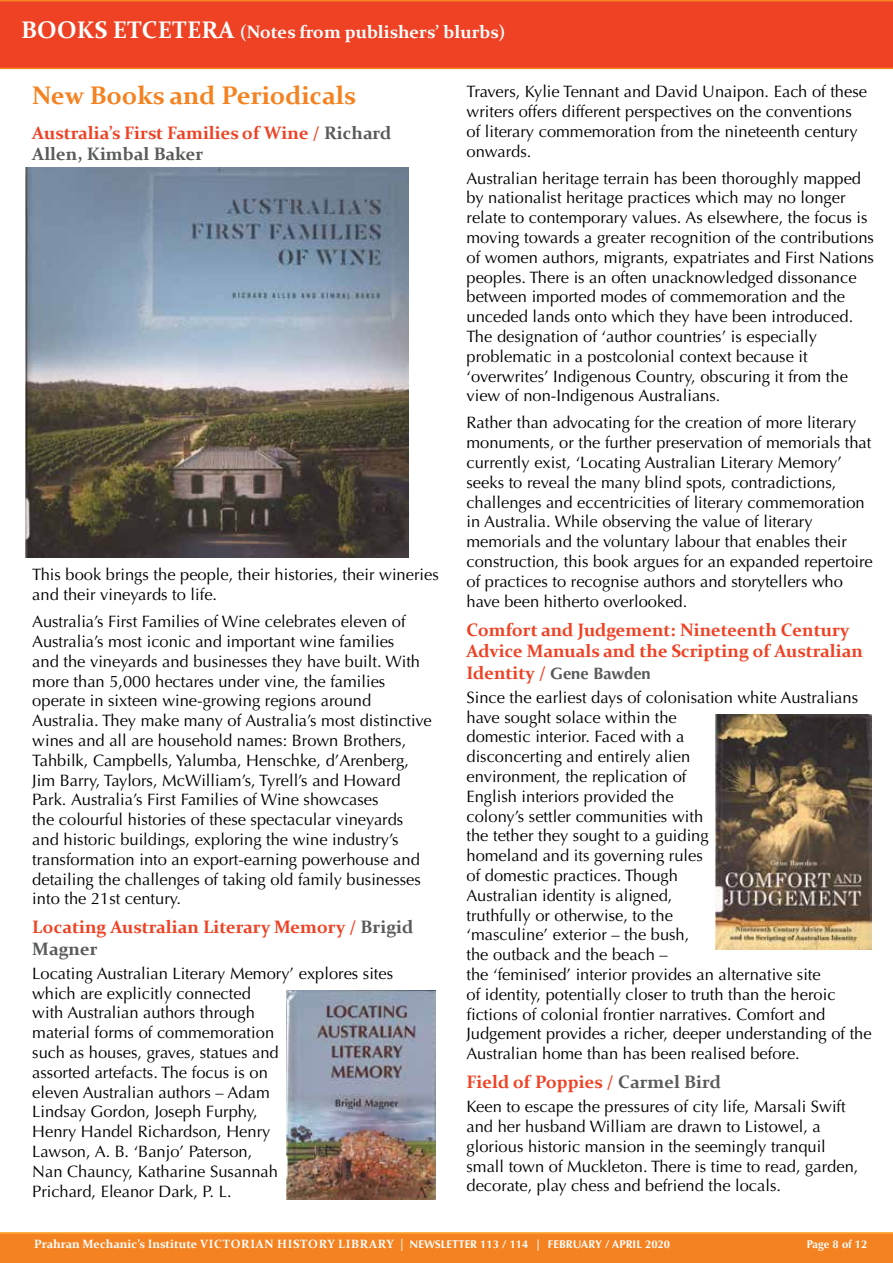
<style>
.page{position:relative;width:893px;height:1263px;background:#fff}
.page>*{position:absolute;margin:0;border:0;box-sizing:border-box;transform-origin:0 0}
.t1{font:700 25.5px "Constantia";color:#f58220}
.t2{font:700 18px/21.6px "Constantia";color:#ef4123}
.t3{font:700 18px "Constantia";color:#fff}
.t4{font:16.5px/19.8px "Optima LT Std";color:#000}
.t5{font:700 12px "Constantia";color:#fff}
.t6{font:700 11.25px "Optima LT Std";color:#fff}
.s1{font-size:24px}
.s2{color:#585a5c}
.s3{font-family:"Constantia";font-weight:700;font-size:18px;color:#ef4123}
.s4{font-weight:700;color:#585a5c}
.s5{font-family:"Optima LT Std";font-size:11.25px}
</style>
<div class="page">
<div style="left:0;top:1232px;width:893px;height:31px;background:#f58220"></div>
<div style="left:0;top:0;width:893px;height:69px;background:#ef4123"></div>
<img style="left:26px;top:168px;width:382px;height:389px">
<img style="left:287px;top:991px;width:149px;height:208px">
<img style="left:716px;top:714px;width:156px;height:235px">
<p class="t3" style="left:21px;top:20px;width:486px"><span class="s1">BOOKS ETCETERA</span> (Notes from publishers’ blurbs)</p>
<h1 class="t1" style="left:32px;top:78px;width:325px">New Books and Periodicals</h1>
<p class="t2" style="left:32px;top:121px;width:360px">Australia’s First Families of Wine / <span class="s2">Richard<br>Allen, Kimbal Baker</span></p>
<p class="t4" style="left:32px;top:565px;width:408px">This book brings the people, their histories, their wineries and their vineyards to life.</p>
<p class="t4" style="left:32px;top:612px;width:401px">Australia’s First Families of Wine celebrates eleven of Australia’s most iconic and important wine families<br>and the vineyards and businesses they have built. With more than 5,000 hectares under vine, the families operate in sixteen wine-growing regions around Australia. They make many of Australia’s most distinctive wines and all are household names: Brown Brothers, Tahbilk, Campbells, Yalumba, Henschke, d’Arenberg, Jim Barry, Taylors, McWilliam’s, Tyrell’s and Howard Park. Australia’s First Families of Wine showcases<br>the colourful histories of these spectacular vineyards and historic buildings, exploring the wine industry’s transformation into an export-earning powerhouse and detailing the challenges of taking old family businesses into the 21st century.</p>
<p class="t2" style="left:32px;top:915px;width:382px">Locating Australian Literary Memory / <span class="s2">Brigid<br>Magner</span></p>
<p class="t4" style="left:32px;top:963px;width:362px">Locating Australian Literary Memory’ explores sites which are explicitly connected<br>with Australian authors through<br>material forms of commemoration<br>such as houses, graves, statues and<br>assorted artefacts. The focus is on<br>eleven Australian authors – Adam<br>Lindsay Gordon, Joseph Furphy,<br>Henry Handel Richardson, Henry<br>Lawson, A. B. ‘Banjo’ Paterson,<br>Nan Chauncy, Katharine Susannah<br>Prichard, Eleanor Dark, P. L.</p>
<p class="t4" style="left:467px;top:82px;width:402px">Travers, Kylie Tennant and David Unaipon. Each of these writers offers different perspectives on the conventions of literary commemoration from the nineteenth century onwards.</p>
<p class="t4" style="left:467px;top:168px;width:409px">Australian heritage terrain has been thoroughly mapped by nationalist heritage practices which may no longer relate to contemporary values. As elsewhere, the focus is moving towards a greater recognition of the contributions of women authors, migrants, expatriates and First Nations peoples. There is an often unacknowledged dissonance between imported modes of commemoration and the unceded lands onto which they have been introduced.<br>The designation of ‘author countries’ is especially problematic in a postcolonial context because it ‘overwrites’ Indigenous Country, obscuring it from the view of non-Indigenous Australians.</p>
<p class="t4" style="left:467px;top:413px;width:408px">Rather than advocating for the creation of more literary monuments, or the further preservation of memorials that currently exist, ‘Locating Australian Literary Memory’ seeks to reveal the many blind spots, contradictions, challenges and eccentricities of literary commemoration in Australia. While observing the value of literary memorials and the voluntary labour that enables their construction, this book argues for an expanded repertoire of practices to recognise authors and storytellers who have been hitherto overlooked.</p>
<p class="t2" style="left:467px;top:618px;width:398px">Comfort and Judgement: Nineteenth Century<br>Advice Manuals and the Scripting of Australian</p>
<p class="t4" style="left:467px;top:661px;width:393px;line-height:24px"><span class="s3">Identity /</span> <span class="s4">Gene Bawden<br></span>Since the earliest days of colonisation white Australians</p>
<p class="t4" style="left:467px;top:707px;width:407px">have sought solace within the<br>domestic interior. Faced with a<br>disconcerting and entirely alien<br>environment, the replication of<br>English interiors provided the<br>colony’s settler communities with<br>the tether they sought to a guiding<br>homeland and its governing rules<br>of domestic practices. Though<br>Australian identity is aligned,<br>truthfully or otherwise, to the<br>‘masculine’ exterior – the bush,<br>the outback and the beach –<br>the ‘feminised’ interior provides an alternative site<br>of identity, potentially closer to truth than the heroic fictions of colonial frontier narratives. Comfort and Judgement provides a richer, deeper understanding of the Australian home than has been realised before.</p>
<p class="t2" style="left:467px;top:1070px;width:256px">Field of Poppies / <span class="s2">Carmel Bird</span></p>
<p class="t4" style="left:467px;top:1097px;width:393px">Keen to escape the pressures of city life, Marsali Swift and her husband William are drawn to Listowel, a glorious historic mansion in the seemingly tranquil small town of Muckleton. There is time to read, garden, decorate, play chess and befriend the locals.</p>
<p class="t5" style="left:34px;top:1235px;width:638px">Prahran Mechanic’s Institute VICTORIAN HISTORY LIBRARY | <span class="s5">NEWSLETTER 113 / 114 | FEBRUARY / APRIL 2020</span></p>
<p class="t6" style="left:807px;top:1237px;width:62px">Page 8 of 12</p>
</div>
